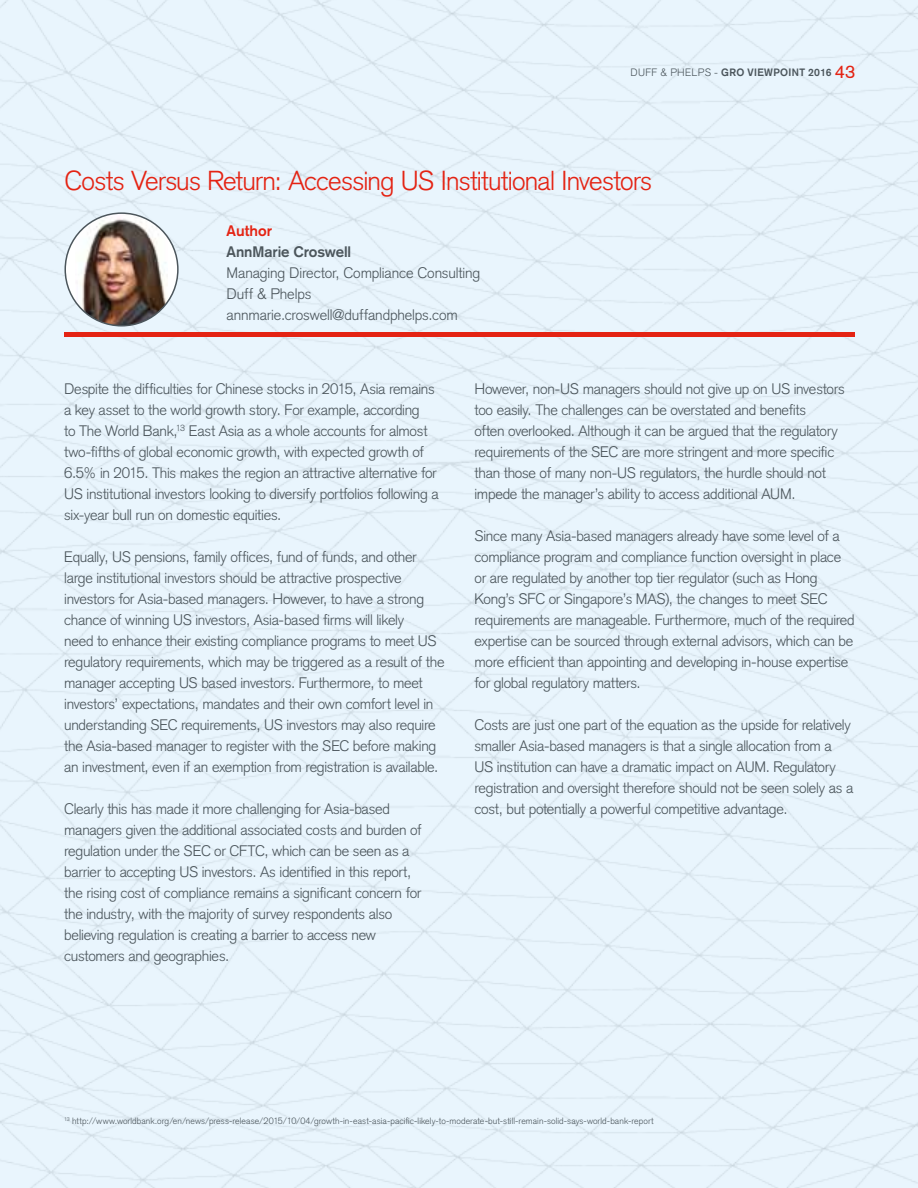
<style>
.page{position:relative;width:918px;height:1188px;background:#fff}
.page>*{position:absolute;margin:0;border:0;box-sizing:border-box;transform-origin:0 0}
.t1{font:300 27px "Akzidenz Grotesk";letter-spacing:-.025em;color:#e42313}
.t2{font:300 15px/21px "Akzidenz Grotesk";letter-spacing:-.015em;color:#4c565c}
.t3{font:700 15px "Akzidenz Grotesk";letter-spacing:-.005em;color:#4c565c}
.t4{font:700 15px "Akzidenz Grotesk";letter-spacing:.005em;color:#e42313}
.t5{font:700 10.5px "Akzidenz Grotesk";letter-spacing:.035em;color:#4c565c}
.t6{font:300 9px "Akzidenz Grotesk";letter-spacing:.01em;color:#4c565c}
.s1{font-weight:300}
.s2{font-weight:400;font-size:18px;color:#e42313}
</style>
<div class="page">
<img style="left:0;top:0;width:918px;height:1188px">
<hr style="left:64px;top:333px;width:791px;height:4px;background:#e42313">
<div style="left:65px;top:213px;width:113px;height:113px;background:#fff;border-radius:50%"></div>
<img style="left:75px;top:214px;width:93px;height:112px">
<div style="left:64px;top:212px;width:115px;height:115px;border:2px solid #4c565c;border-radius:50%"></div>
<p class="t5" style="left:631px;top:66px;width:226px"><span class="s1">DUFF &amp; PHELPS -</span> GRO VIEWPOINT 2016 <span class="s2">43</span></p>
<h1 class="t1" style="left:64px;top:165px;width:589px">Costs Versus Return: Accessing US Institutional Investors</h1>
<p class="t4" style="left:227px;top:222px;width:47px">Author</p>
<p class="t3" style="left:227px;top:243px;width:126px">AnnMarie Croswell</p>
<p class="t2" style="left:227px;top:263px;width:255px">Managing Director, Compliance Consulting<br>Duff &amp; Phelps annmarie.croswell@duffandphelps.com</p>
<p class="t2" style="left:64px;top:378px;width:376px">Despite the difficulties for Chinese stocks in 2015, Asia remains a key asset to the world growth story. For example, according<br>to The World Bank,<sup>13</sup> East Asia as a whole accounts for almost two-fifths of global economic growth, with expected growth of 6.5% in 2015. This makes the region an attractive alternative for US institutional investors looking to diversify portfolios following a six-year bull run on domestic equities.</p>
<p class="t2" style="left:64px;top:546px;width:382px">Equally, US pensions, family offices, fund of funds, and other large institutional investors should be attractive prospective investors for Asia-based managers. However, to have a strong chance of winning US investors, Asia-based firms will likely<br>need to enhance their existing compliance programs to meet US regulatory requirements, which may be triggered as a result of the manager accepting US based investors. Furthermore, to meet investors’ expectations, mandates and their own comfort level in understanding SEC requirements, US investors may also require the Asia-based manager to register with the SEC before making an investment, even if an exemption from registration is available.</p>
<p class="t2" style="left:64px;top:798px;width:359px">Clearly this has made it more challenging for Asia-based managers given the additional associated costs and burden of regulation under the SEC or CFTC, which can be seen as a barrier to accepting US investors. As identified in this report, the rising cost of compliance remains a significant concern for the industry, with the majority of survey respondents also believing regulation is creating a barrier to access new customers and geographies.</p>
<p class="t2" style="left:475px;top:378px;width:372px">However, non-US managers should not give up on US investors too easily. The challenges can be overstated and benefits<br>often overlooked. Although it can be argued that the regulatory requirements of the SEC are more stringent and more specific than those of many non-US regulators, the hurdle should not impede the manager’s ability to access additional AUM.</p>
<p class="t2" style="left:475px;top:525px;width:382px">Since many Asia-based managers already have some level of a compliance program and compliance function oversight in place or are regulated by another top tier regulator (such as Hong Kong’s SFC or Singapore’s MAS), the changes to meet SEC requirements are manageable. Furthermore, much of the required expertise can be sourced through external advisors, which can be more efficient than appointing and developing in-house expertise for global regulatory matters.</p>
<p class="t2" style="left:475px;top:714px;width:380px">Costs are just one part of the equation as the upside for relatively smaller Asia-based managers is that a single allocation from a US institution can have a dramatic impact on AUM. Regulatory registration and oversight therefore should not be seen solely as a cost, but potentially a powerful competitive advantage.</p>
<p class="t6" style="left:64px;top:1116px;width:591px"><sup>13</sup> http://www.worldbank.org/en/news/press-release/2015/10/04/growth-in-east-asia-pacific-likely-to-moderate-but-still-remain-solid-says-world-bank-report</p>
</div>
